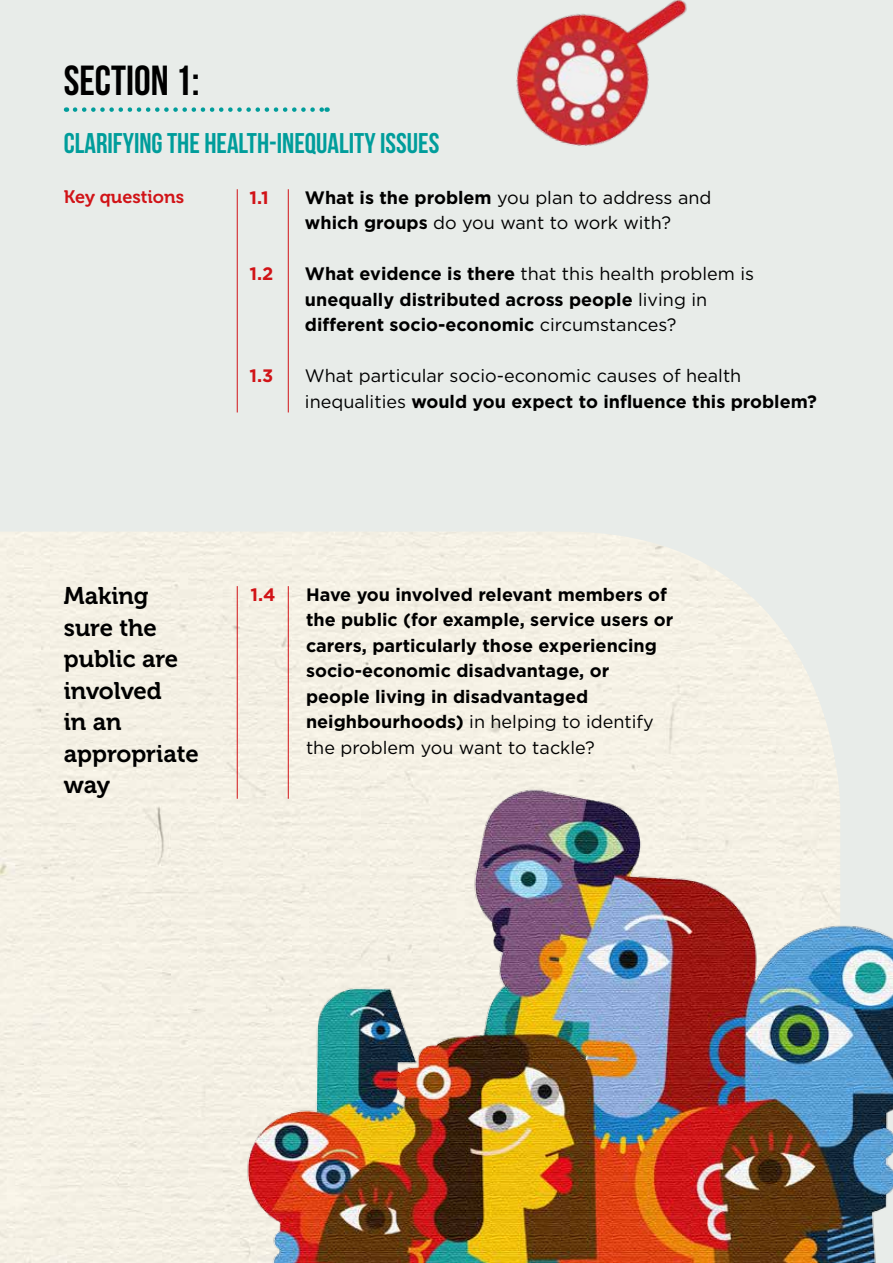
<style>
.page{position:relative;width:893px;height:1263px;background:#e8ece9}
.page>*{position:absolute;margin:0;border:0;box-sizing:border-box;transform-origin:0 0}
.t1{font:42px "Bebas Neue";color:#000}
.t2{font:28.5px "Bebas Neue";color:#009d9b}
.t3{font:24px/31.5px "Museo 700";color:#000}
.t4{font:700 18px/25.5px "Gotham";color:#000}
.t5{font:18px/25.5px "Gotham";color:#000}
.t6{font:18px "Museo 700";color:#d11317}
.t7{font:700 18px "Gotham";color:#d11317}
.s1{font-weight:700}
.s2{font-weight:400}
</style>
<div class="page">
<img style="left:0;top:532px;width:838px;height:731px">
<img style="left:516px;top:0;width:171px;height:146px">
<svg style="left:75px;top:107px;width:253px;height:5px"></svg>
<hr style="left:237px;top:189px;width:1px;height:223px;background:#d11317">
<hr style="left:288px;top:189px;width:1px;height:223px;background:#d11317">
<hr style="left:237px;top:586px;width:1px;height:213px;background:#d11317">
<hr style="left:288px;top:586px;width:1px;height:213px;background:#d11317">
<img style="left:224px;top:785px;width:669px;height:478px">
<h1 class="t1" style="left:64px;top:58px;width:137px">SECTION 1:</h1>
<h2 class="t2" style="left:64px;top:128px;width:377px">CLARIFYING THE HEALTH-INEQUALITY ISSUES</h2>
<p class="t7" style="left:249px;top:185px;width:21px">1.1</p>
<p class="t5" style="left:305px;top:184px;width:408px"><span class="s1">What is the problem</span> you plan to address and <span class="s1">which groups</span> do you want to work with?</p>
<p class="t7" style="left:249px;top:262px;width:25px">1.2</p>
<p class="t4" style="left:305px;top:261px;width:451px">What evidence is there <span class="s2">that this health problem is </span>unequally distributed across people <span class="s2">living in </span>different socio-economic <span class="s2">circumstances?</span></p>
<p class="t7" style="left:249px;top:364px;width:25px">1.3</p>
<p class="t5" style="left:305px;top:363px;width:514px">What particular socio-economic causes of health inequalities <span class="s1">would you expect to influence this problem?</span></p>
<p class="t6" style="left:64px;top:186px;width:122px">Key questions</p>
<h3 class="t3" style="left:64px;top:580px;width:137px">Making sure the public are involved<br>in an appropriate way</h3>
<p class="t7" style="left:251px;top:582px;width:27px">1.4</p>
<p class="t4" style="left:306px;top:581px;width:369px">Have you involved relevant members of the public (for example, service users or carers, particularly those experiencing socio-economic disadvantage, or people living in disadvantaged neighbourhoods) <span class="s2">in helping to identify the problem you want to tackle?</span></p>
</div>
